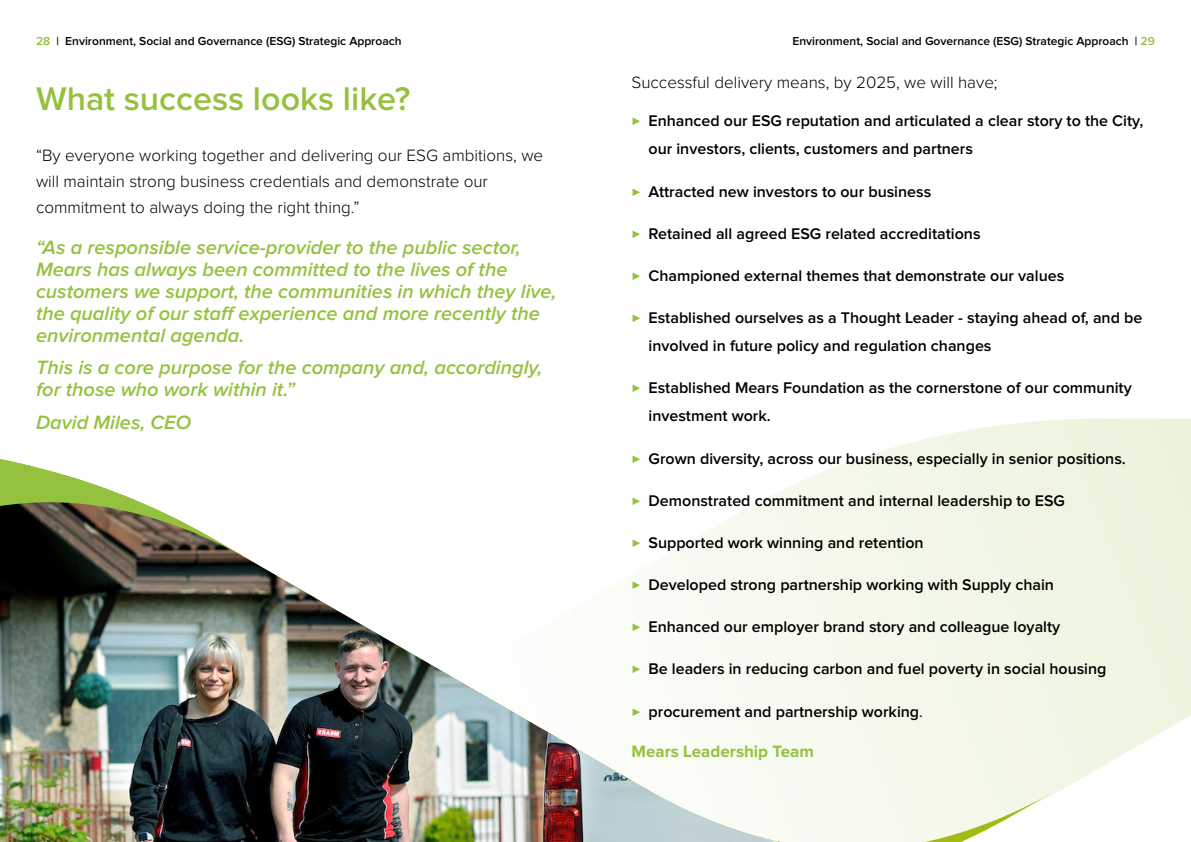
<style>
.page{position:relative;width:1191px;height:842px;background:#fff}
.page>*{position:absolute;margin:0;border:0;box-sizing:border-box;transform-origin:0 0}
.t1{font:600 34px "Proxima Nova";color:#95c23e}
.t2{font:italic 600 20px/22px "Proxima Nova";color:#95c23e}
.t3{font:300 17px/26px "Proxima Nova";color:#000}
.t4{font:700 17px "Proxima Nova";color:#95c23e}
.t5{font:600 16px/28px "Proxima Nova";color:#000}
.t6{font:600 12px "Proxima Nova";color:#000}
.s1{color:#94c23d}
.s2{font-weight:400}
</style>
<div class="page">
<svg style="left:908px;top:418px;width:283px;height:377px;background:#f0f6e4"></svg>
<div style="left:785px;top:444px;width:268px;height:398px;background:#f3f8ea"></div>
<img style="left:250px;top:489px;width:535px;height:353px">
<img style="left:0;top:459px;width:250px;height:383px">
<svg style="left:633px;top:497px;width:7px;height:8px"></svg>
<svg style="left:633px;top:539px;width:7px;height:8px"></svg>
<svg style="left:633px;top:582px;width:7px;height:7px"></svg>
<svg style="left:633px;top:624px;width:7px;height:7px"></svg>
<svg style="left:633px;top:666px;width:7px;height:7px"></svg>
<svg style="left:633px;top:708px;width:7px;height:8px"></svg>
<p class="t6" style="left:36px;top:36px;width:367px"><span class="s1">28</span> | Environment, Social and Governance (ESG) Strategic Approach</p>
<h1 class="t1" style="left:36px;top:84px;width:376px">What success looks like?</h1>
<p class="t3" style="left:36px;top:143px;width:509px">“By everyone working together and delivering our ESG ambitions, we will maintain strong business credentials and demonstrate our commitment to always doing the right thing.”</p>
<p class="t2" style="left:36px;top:237px;width:522px">“As a responsible service-provider to the public sector, Mears has always been committed to the lives of the customers we support, the communities in which they live, the quality of our staff experience and more recently the environmental agenda.</p>
<p class="t2" style="left:36px;top:358px;width:508px">This is a core purpose for the company and, accordingly, for those who work within it.”</p>
<p class="t2" style="left:36px;top:412px;width:156px">David Miles, CEO</p>
<p class="t6" style="left:792px;top:36px;width:364px">Environment, Social and Governance (ESG) Strategic Approach | <span class="s1">29</span></p>
<p class="t3" style="left:631px;top:70px;width:368px">Successful delivery means, by 2025, we will have;</p>
<p class="t5" style="left:648px;top:108px;width:496px">Enhanced our ESG reputation and articulated a clear story to the City, our investors, clients, customers and partners</p>
<p class="t5" style="left:648px;top:178px;width:284px">Attracted new investors to our business</p>
<p class="t5" style="left:648px;top:220px;width:333px">Retained all agreed ESG related accreditations</p>
<p class="t5" style="left:648px;top:262px;width:417px">Championed external themes that demonstrate our values</p>
<p class="t5" style="left:648px;top:305px;width:495px">Established ourselves as a Thought Leader - staying ahead of, and be involved in future policy and regulation changes</p>
<p class="t5" style="left:648px;top:375px;width:485px">Established Mears Foundation as the cornerstone of our community investment work.</p>
<p class="t5" style="left:648px;top:445px;width:479px">Grown diversity, across our business, especially in senior positions.</p>
<p class="t5" style="left:648px;top:487px;width:418px">Demonstrated commitment and internal leadership to ESG</p>
<p class="t5" style="left:648px;top:529px;width:277px">Supported work winning and retention</p>
<p class="t5" style="left:648px;top:571px;width:407px">Developed strong partnership working with Supply chain</p>
<p class="t5" style="left:648px;top:614px;width:413px">Enhanced our employer brand story and colleague loyalty</p>
<p class="t5" style="left:648px;top:656px;width:459px">Be leaders in reducing carbon and fuel poverty in social housing</p>
<p class="t5" style="left:648px;top:698px;width:276px">procurement and partnership working<span class="s2">.</span></p>
<p class="t4" style="left:631px;top:743px;width:184px">Mears Leadership Team</p>
</div>
